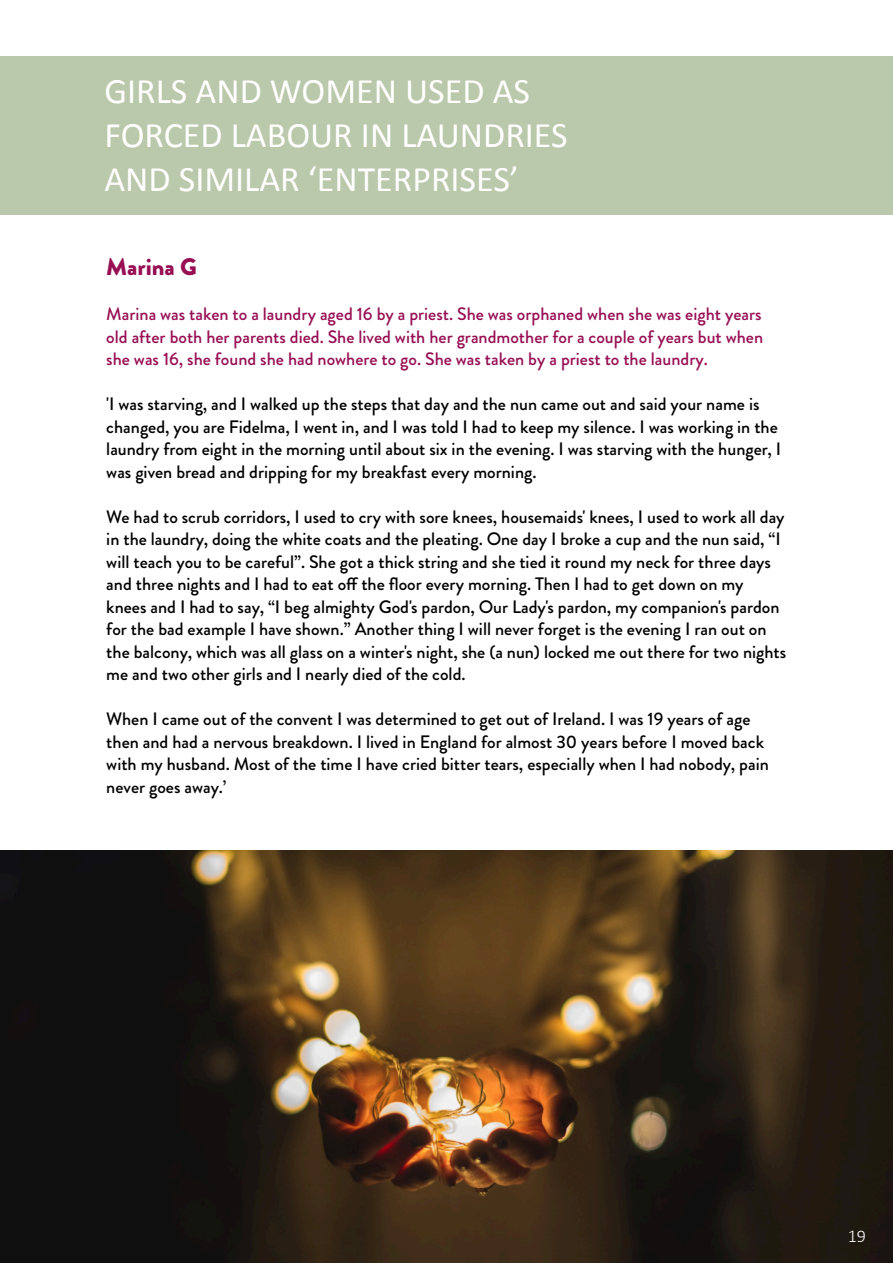
<style>
.page{position:relative;width:893px;height:1263px;background:#fff}
.page>*{position:absolute;margin:0;border:0;box-sizing:border-box;transform-origin:0 0}
.t1{font:36px/44px "Calibri";color:#fff}
.t2{font:900 24px "Brandon Grotesque";color:#970e53}
.t3{font:500 18px/22.5px "Brandon Grotesque";color:#000}
.t4{font:500 18px/22.5px "Brandon Grotesque";color:#970e53;text-align:justify}
.t5{font:300 18px "Calibri";color:#fff}
</style>
<div class="page">
<img style="left:0;top:850px;width:893px;height:413px">
<div style="left:0;top:56px;width:893px;height:159px;background:#bac8ab"></div>
<h1 class="t1" style="left:104px;top:72px;width:465px">GIRLS AND WOMEN USED AS<br>FORCED LABOUR IN LAUNDRIES<br>AND SIMILAR ‘ENTERPRISES’</h1>
<h2 class="t2" style="left:106px;top:258px;width:92px">Marina G</h2>
<p class="t4" style="left:106px;top:305px;width:658px">Marina was taken to a laundry aged 16 by a priest. She was orphaned when she was eight years old after both her parents died. She lived with her grandmother for a couple of years but when she was 16, she found she had nowhere to go. She was taken by a priest to the laundry.</p>
<p class="t3" style="left:106px;top:395px;width:676px">'I was starving, and I walked up the steps that day and the nun came out and said your name is changed, you are Fidelma, I went in, and I was told I had to keep my silence. I was working in the laundry from eight in the morning until about six in the evening. I was starving with the hunger, I was given bread and dripping for my breakfast every morning.</p>
<p class="t3" style="left:106px;top:508px;width:681px">We had to scrub corridors, I used to cry with sore knees, housemaids' knees, I used to work all day in the laundry, doing the white coats and the pleating. One day I broke a cup and the nun said, “I will teach you to be careful”. She got a thick string and she tied it round my neck for three days and three nights and I had to eat off the floor every morning. Then I had to get down on my knees and I had to say, “I beg almighty God's pardon, Our Lady's pardon, my companion's pardon for the bad example I have shown.” Another thing I will never forget is the evening I ran out on the balcony, which was all glass on a winter's night, she (a nun) locked me out there for two nights me and two other girls and I nearly died of the cold.</p>
<p class="t3" style="left:106px;top:710px;width:664px">When I came out of the convent I was determined to get out of Ireland. I was 19 years of age then and had a nervous breakdown. I lived in England for almost 30 years before I moved back with my husband. Most of the time I have cried bitter tears, especially when I had nobody, pain never goes away.’</p>
<p class="t5" style="left:848px;top:1228px;width:20px">19</p>
</div>
